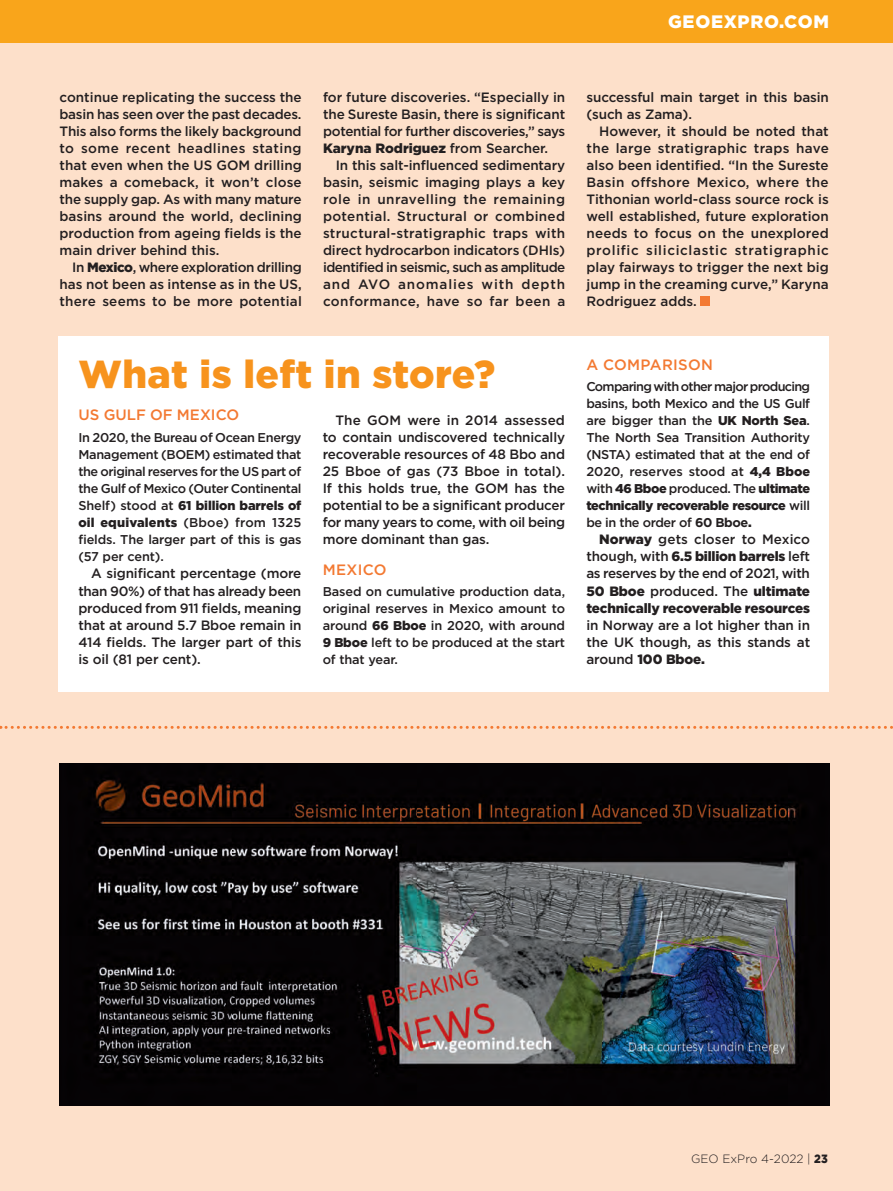
<style>
.page{position:relative;width:893px;height:1191px;background:#fff}
.page>*{position:absolute;margin:0;border:0;box-sizing:border-box;transform-origin:0 0}
.ExPro_header{font:900 39px "Gotham Pro";letter-spacing:.01em;color:#f7931d}
.t1{font:900 18px "Gotham Pro";letter-spacing:.04em;color:#fff}
.ExPro_subhead{font:500 15px "Gotham Pro";color:#f37932}
.ExPro_subhead-2{font:500 15px "Gotham Pro";letter-spacing:.02em;color:#f37932}
.ExPro_base_CS{font:500 13.5px/17px "Gotham Pro";letter-spacing:-.01em;color:#231f20;text-align:justify}
.ExPro_base_CS_noinde{font:500 12.75px/17px "Gotham Pro";letter-spacing:-.01em;color:#231f20;text-align:justify}
.t2{font:300 12px "Gotham Pro";color:#231f20}
.s1{font-weight:900}
.s2{font-weight:700}
</style>
<div class="page">
<div style="left:0;top:43px;width:893px;height:1148px;background:#fde0ca"></div>
<img style="left:60px;top:763px;width:769px;height:343px">
<svg style="left:60px;top:763px;width:10px;height:11px"></svg>
<div style="left:58px;top:336px;width:771px;height:355px;background:#fff"></div>
<div style="left:0;top:0;width:893px;height:43px;background:#f9a51b"></div>
<div style="left:700px;top:296px;width:10px;height:10px;background:#f37932"></div>
<svg style="left:0;top:726px;width:893px;height:3px"></svg>
<p class="t1" style="left:668px;top:11px;width:162px">GEOEXPRO.COM</p>
<p class="ExPro_base_CS" style="left:60px;top:89px;width:244px">continue replicating the success the basin has seen over the past decades.<br>This also forms the likely background to some recent headlines stating that even when the US GOM drilling makes a comeback, it won’t close the supply gap. As with many mature basins around the world, declining production from ageing fields is the main driver behind this.</p>
<p class="ExPro_base_CS" style="left:60px;top:259px;width:244px;text-indent:13px">In <span class="s1">Mexico</span>, where exploration drilling has not been as intense as in the US, there seems to be more potential</p>
<p class="ExPro_base_CS" style="left:323px;top:89px;width:244px">for future discoveries. “Especially in the Sureste Basin, there is significant potential for further discoveries,” says <span class="s1">Karyna Rodriguez</span> from Searcher.</p>
<p class="ExPro_base_CS" style="left:323px;top:157px;width:244px;text-indent:13px">In this salt-influenced sedimentary basin, seismic imaging plays a key role in unravelling the remaining potential. Structural or combined structural-stratigraphic traps with direct hydrocarbon indicators (DHIs) identified in seismic, such as amplitude and AVO anomalies with depth conformance, have so far been a</p>
<p class="ExPro_header" style="left:78px;top:351px;width:418px">What is left in store?</p>
<p class="ExPro_subhead" style="left:79px;top:406px;width:162px">US GULF OF MEXICO</p>
<p class="ExPro_base_CS_noinde" style="left:78px;top:429px;width:225px">In 2020, the Bureau of Ocean Energy Management (BOEM) estimated that the original reserves for the US part of the Gulf of Mexico (Outer Continental Shelf) stood at <span class="s1">61 billion barrels of oil equivalents</span> (Bboe) from 1325 fields. The larger part of this is gas (57 per cent).</p>
<p class="ExPro_base_CS" style="left:78px;top:565px;width:225px;text-indent:13px">A significant percentage (more than 90%) of that has already been produced from 911 fields, meaning that at around 5.7 Bboe remain in 414 fields. The larger part of this is oil (81 per cent).</p>
<p class="ExPro_base_CS" style="left:323px;top:412px;width:244px;text-indent:13px">The GOM were in 2014 assessed to contain undiscovered technically recoverable resources of 48 Bbo and 25 Bboe of gas (73 Bboe in total).<br>If this holds true, the GOM has the potential to be a significant producer for many years to come, with oil being more dominant than gas.</p>
<p class="ExPro_subhead" style="left:323px;top:561px;width:65px">MEXICO</p>
<p class="ExPro_base_CS_noinde" style="left:323px;top:582px;width:244px">Based on cumulative production data, original reserves in Mexico amount to around <span class="s1">66 Bboe</span> in 2020, with around <span class="s1">9 Bboe</span> left to be produced at the start of that year.</p>
<p class="ExPro_base_CS" style="left:586px;top:89px;width:244px">successful main target in this basin (such as Zama).</p>
<p class="ExPro_base_CS" style="left:586px;top:123px;width:244px;text-indent:13px">However, it should be noted that the large stratigraphic traps have also been identified. “In the Sureste Basin offshore Mexico, where the Tithonian world-class source rock is well established, future exploration needs to focus on the unexplored prolific siliciclastic stratigraphic play fairways to trigger the next big jump in the creaming curve,” Karyna Rodriguez adds.</p>
<p class="ExPro_subhead-2" style="left:586px;top:356px;width:128px">A COMPARISON</p>
<p class="ExPro_base_CS_noinde" style="left:586px;top:378px;width:225px">Comparing with other major producing basins, both Mexico and the US Gulf are bigger than the <span class="s1">UK North Sea</span>.<br>The North Sea Transition Authority (NSTA) estimated that at the end of 2020, reserves stood at <span class="s1">4,4 Bboe </span>with <span class="s1">46 Bboe</span> produced. The <span class="s1">ultimate technically recoverable resource</span> will be in the order of <span class="s2">60 Bboe</span><span class="s1">.</span></p>
<p class="ExPro_base_CS" style="left:586px;top:531px;width:225px;text-indent:13px"><span class="s1">Norway</span> gets closer to Mexico though, with <span class="s1">6.5 billion barrels</span> left as reserves by the end of 2021, with <span class="s1">50 Bboe</span> produced. The <span class="s1">ultimate technically recoverable resources </span>in Norway are a lot higher than in the UK though, as this stands at around <span class="s1">100 Bboe.</span></p>
<p class="t2" style="left:691px;top:1152px;width:138px">GEO ExPro 4-2022 | <span class="s1">23</span></p>
</div>
